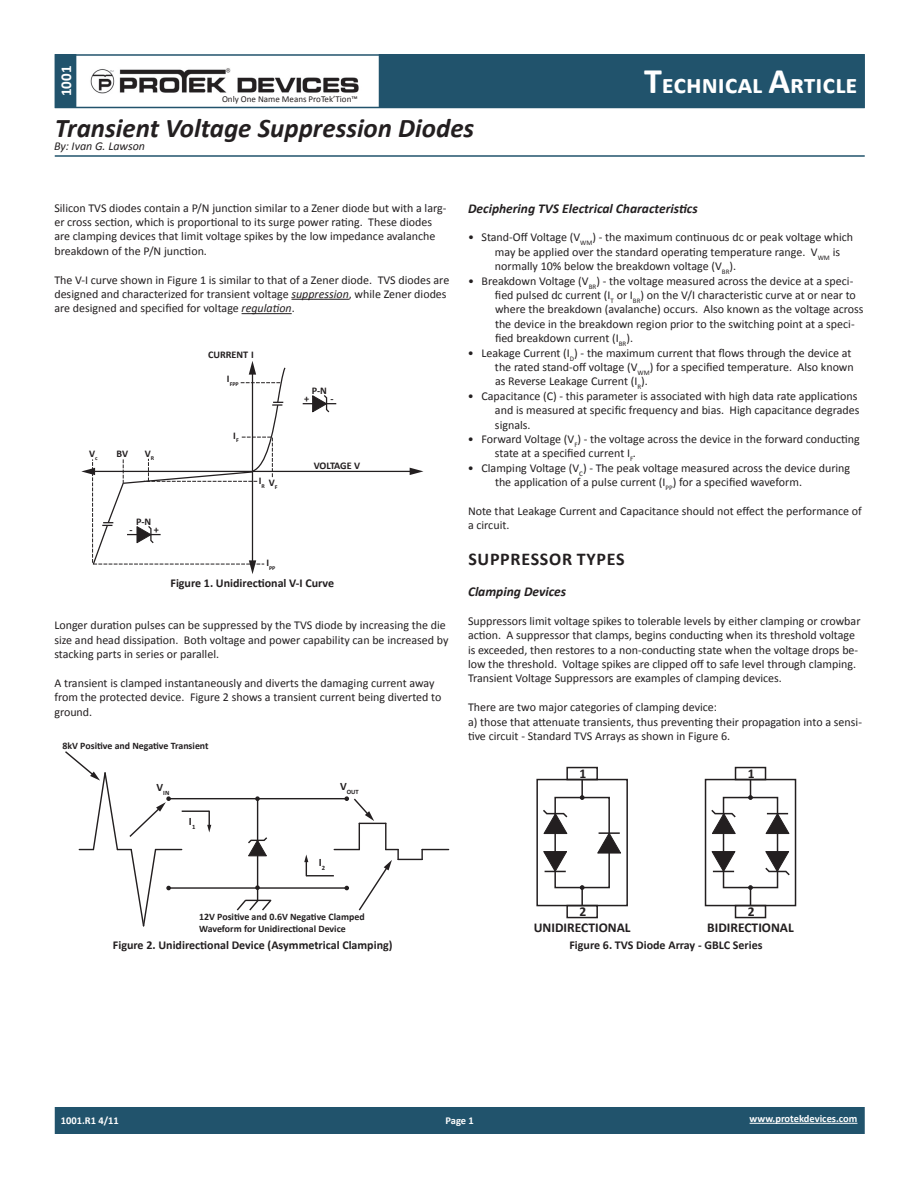
<style>
.page{position:relative;width:918px;height:1188px;background:#fff}
.page>*{position:absolute;margin:0;border:0;box-sizing:border-box;transform-origin:0 0}
.t1{font:italic 700 27px "Calibri";color:#231f20}
.t2{font:700 27px "Calibri";color:#fff}
.t3{font:700 18px "Calibri";letter-spacing:.04em;color:#231f20}
.t4{font:700 15px "Calibri";color:#fff}
.t5{font:italic 700 13.5px "Calibri";color:#231f20}
.t6{font:700 13.5px/16px "Calibri";color:#231f20;text-align:center}
.t7{font:12px/14.4px "Calibri";color:#231f20}
.t8{font:700 12px "Calibri";color:#231f20}
.t9{font:italic 12px "Calibri";color:#231f20}
.t10{font:700 11.25px "Calibri";color:#231f20}
.t11{font:700 10.5px "Calibri";color:#fff}
.t12{font:700 10.2px "Calibri";color:#231f20}
.t13{font:700 9.9px/11.9px "Calibri";color:#231f20}
.t14{font:9px "Calibri";color:#231f20}
.t15{font:700 6.6px "Calibri";color:#231f20}
.t16{font:700 6px "Calibri";color:#231f20}
.s1{font-size:36px}
.s2{font-style:italic}
</style>
<div class="page">
<div style="left:55px;top:1107px;width:810px;height:27px;background:#21536c"></div>
<div style="left:55px;top:54px;width:21px;height:54px;background:#21536c"></div>
<div style="left:379px;top:54px;width:486px;height:54px;background:#21536c"></div>
<div style="left:55px;top:54px;width:810px;height:54px;border:2px solid #21536c"></div>
<hr style="left:750px;top:1123px;width:107px;height:1px;background:#fff">
<hr style="left:55px;top:155px;width:810px;height:2px;background:#21536c">
<img style="left:90px;top:68px;width:269px;height:26px">
<hr style="left:291px;top:299px;width:58px;height:1px;background:#231f20">
<hr style="left:242px;top:313px;width:50px;height:1px;background:#231f20">
<hr style="left:252px;top:471px;width:160px;height:1px;background:#231f20">
<svg style="left:410px;top:468px;width:13px;height:7px"></svg>
<svg style="left:312px;top:395px;width:19px;height:18px"></svg>
<hr style="left:303px;top:403px;width:33px;height:1px;background:#231f20">
<svg style="left:81px;top:361px;width:206px;height:213px"></svg>
<hr style="left:127px;top:534px;width:34px;height:1px;background:#231f20">
<svg style="left:248px;top:836px;width:19px;height:20px"></svg>
<hr style="left:257px;top:799px;width:1px;height:101px;background:#231f20">
<hr style="left:169px;top:798px;width:178px;height:1px;background:#231f20">
<hr style="left:169px;top:887px;width:178px;height:2px;background:#231f20">
<svg style="left:236px;top:898px;width:36px;height:13px"></svg>
<svg style="left:255px;top:796px;width:5px;height:5px"></svg>
<svg style="left:255px;top:885px;width:5px;height:5px"></svg>
<svg style="left:65px;top:751px;width:146px;height:176px"></svg>
<svg style="left:304px;top:796px;width:145px;height:115px"></svg>
<div style="left:705px;top:779px;width:91px;height:127px;border:2px solid #231f20"></div>
<div style="left:735px;top:767px;width:31px;height:13px;border:2px solid #231f20"></div>
<div style="left:735px;top:905px;width:31px;height:13px;border:2px solid #231f20"></div>
<svg style="left:711px;top:851px;width:25px;height:21px"></svg>
<svg style="left:765px;top:851px;width:25px;height:26px"></svg>
<svg style="left:765px;top:813px;width:25px;height:21px"></svg>
<svg style="left:748px;top:888px;width:5px;height:18px"></svg>
<svg style="left:748px;top:780px;width:5px;height:17px"></svg>
<div style="left:723px;top:797px;width:55px;height:91px;border:2px solid #231f20"></div>
<svg style="left:711px;top:808px;width:25px;height:26px"></svg>
<div style="left:536px;top:779px;width:92px;height:127px;border:2px solid #231f20"></div>
<div style="left:566px;top:767px;width:32px;height:13px;border:2px solid #231f20"></div>
<div style="left:566px;top:905px;width:32px;height:13px;border:2px solid #231f20"></div>
<svg style="left:543px;top:851px;width:24px;height:21px"></svg>
<svg style="left:597px;top:832px;width:24px;height:22px"></svg>
<hr style="left:599px;top:832px;width:21px;height:2px;background:#231f20">
<svg style="left:580px;top:888px;width:4px;height:18px"></svg>
<svg style="left:580px;top:780px;width:4px;height:17px"></svg>
<div style="left:554px;top:797px;width:56px;height:91px;border:2px solid #231f20"></div>
<svg style="left:543px;top:808px;width:25px;height:26px"></svg>
<p class="t4" style="left:56px;top:96px;width:32px;rotate:-90deg">1001</p>
<h1 class="t2" style="left:644px;top:67px;width:215px"><span class="s1">T</span>echnical <span class="s1">A</span>rticle</h1>
<h1 class="t1" style="left:55px;top:111px;width:421px">Transient Voltage Suppression Diodes</h1>
<p class="t9" style="left:54px;top:138px;width:93px">By: Ivan G. Lawson</p>
<p class="t14" style="left:222px;top:93px;width:137px">Only One Name Means ProTek’Tion™</p>
<p class="t7" style="left:54px;top:200px;width:394px">Silicon TVS diodes contain a P/N junction similar to a Zener diode but with a larg&shy;er cross section, which is proportional to its surge power rating. These diodes are clamping devices that limit voltage spikes by the low impedance avalanche breakdown of the P/N junction.</p>
<p class="t7" style="left:54px;top:272px;width:396px">The V-I curve shown in Figure 1 is similar to that of a Zener diode. TVS diodes are designed and characterized for transient voltage <span class="s2">suppression</span>, while Zener diodes are designed and specified for voltage <span class="s2">regulation</span>.</p>
<p class="t12" style="left:208px;top:348px;width:47px">CURRENT I</p>
<p class="t12" style="left:89px;top:447px;width:10px">V<sub>c</sub></p>
<p class="t12" style="left:117px;top:447px;width:13px">BV</p>
<p class="t12" style="left:145px;top:447px;width:11px">V<sub>R</sub></p>
<p class="t12" style="left:136px;top:515px;width:17px">P-N</p>
<p class="t12" style="left:130px;top:524px;width:31px">- +</p>
<p class="t16" style="left:227px;top:380px;width:13px"><sup>I</sup>FPP</p>
<p class="t12" style="left:233px;top:429px;width:7px">I<sub>F</sub></p>
<p class="t12" style="left:259px;top:475px;width:8px">I<sub>R</sub></p>
<p class="t12" style="left:269px;top:476px;width:10px">V<sub>F</sub></p>
<p class="t12" style="left:312px;top:385px;width:17px">P-N</p>
<p class="t12" style="left:304px;top:393px;width:7px">+</p>
<p class="t12" style="left:330px;top:393px;width:5px">-</p>
<p class="t12" style="left:314px;top:460px;width:48px">VOLTAGE V</p>
<p class="t16" style="left:266px;top:564px;width:11px"><sup>I</sup>PP</p>
<p class="t8" style="left:171px;top:575px;width:165px">Figure 1. Unidirectional V-I Curve</p>
<p class="t7" style="left:54px;top:618px;width:396px">Longer duration pulses can be suppressed by the TVS diode by increasing the die size and head dissipation. Both voltage and power capability can be increased by stacking parts in series or parallel.</p>
<p class="t7" style="left:54px;top:676px;width:389px">A transient is clamped instantaneously and diverts the damaging current away from the protected device. Figure 2 shows a transient current being diverted to ground.</p>
<p class="t13" style="left:62px;top:740px;width:148px">8kV Positive and Negative Transient</p>
<p class="t15" style="left:157px;top:789px;width:14px"><sup>V</sup>IN</p>
<p class="t15" style="left:340px;top:787px;width:20px"><sup>V</sup>OUT</p>
<p class="t10" style="left:189px;top:814px;width:8px">I<sub>1</sub></p>
<p class="t10" style="left:319px;top:855px;width:8px">I<sub>2</sub></p>
<p class="t13" style="left:199px;top:911px;width:167px">12V Positive and 0.6V Negative Clamped<br>Waveform for Unidirectional Device</p>
<p class="t8" style="left:113px;top:937px;width:281px">Figure 2. Unidirectional Device (Asymmetrical Clamping)</p>
<p class="t5" style="left:468px;top:200px;width:231px">Deciphering TVS Electrical Characteristics</p>
<p class="t7" style="left:495px;top:230px;width:360px;text-indent:-27px">• Stand-Off Voltage (V<sub>WM</sub>) - the maximum continuous dc or peak voltage which may be applied over the standard operating temperature range. V<sub>WM</sub> is normally 10% below the breakdown voltage (V<sub>BR</sub>).</p>
<p class="t7" style="left:495px;top:273px;width:370px;text-indent:-27px">• Breakdown Voltage (V<sub>BR</sub>) - the voltage measured across the device at a speci&shy;fied pulsed dc current (I<sub>T</sub> or I<sub>BR</sub>) on the V/I characteristic curve at or near to where the breakdown (avalanche) occurs. Also known as the voltage across the device in the breakdown region prior to the switching point at a speci&shy;fied breakdown current (I<sub>BR</sub>).</p>
<p class="t7" style="left:495px;top:345px;width:360px;text-indent:-27px">• Leakage Current (I<sub>D</sub>) - the maximum current that flows through the device at the rated stand-off voltage (V<sub>WM</sub>) for a specified temperature. Also known as Reverse Leakage Current (I<sub>R</sub>).</p>
<p class="t7" style="left:495px;top:389px;width:366px;text-indent:-27px">• Capacitance (C) - this parameter is associated with high data rate applications and is measured at specific frequency and bias. High capacitance degrades signals.</p>
<p class="t7" style="left:495px;top:432px;width:366px;text-indent:-27px">• Forward Voltage (V<sub>F</sub>) - the voltage across the device in the forward conducting state at a specified current I<sub>F</sub>.</p>
<p class="t7" style="left:495px;top:461px;width:357px;text-indent:-27px">• Clamping Voltage (V<sub>C</sub>) - The peak voltage measured across the device during the application of a pulse current (I<sub>PP</sub>) for a specified waveform.</p>
<p class="t7" style="left:468px;top:504px;width:395px">Note that Leakage Current and Capacitance should not effect the performance of a circuit.</p>
<h2 class="t3" style="left:468px;top:548px;width:157px">Suppressor Types</h2>
<p class="t5" style="left:468px;top:583px;width:100px">Clamping Devices</p>
<p class="t7" style="left:468px;top:614px;width:394px">Suppressors limit voltage spikes to tolerable levels by either clamping or crowbar action. A suppressor that clamps, begins conducting when its threshold voltage is exceeded, then restores to a non-conducting state when the voltage drops be&shy;low the threshold. Voltage spikes are clipped off to safe level through clamping.<br>Transient Voltage Suppressors are examples of clamping devices.</p>
<p class="t7" style="left:468px;top:700px;width:396px">There are two major categories of clamping device:<br>a) those that attenuate transients, thus preventing their propagation into a sensi&shy;tive circuit - Standard TVS Arrays as shown in Figure 6.</p>
<p class="t6" style="left:579px;top:765px;width:8px">1</p>
<p class="t6" style="left:748px;top:765px;width:8px">1</p>
<p class="t6" style="left:534px;top:903px;width:98px">2<br>UNIDIRECTIONAL</p>
<p class="t6" style="left:748px;top:903px;width:8px">2</p>
<p class="t6" style="left:707px;top:919px;width:88px">BIDIRECTIONAL</p>
<p class="t8" style="left:569px;top:937px;width:195px">Figure 6. TVS Diode Array - GBLC Series</p>
<p class="t11" style="left:61px;top:1114px;width:60px">1001.R1 4/11</p>
<p class="t11" style="left:446px;top:1114px;width:30px">Page 1</p>
<p class="t11" style="left:750px;top:1112px;width:109px">www.protekdevices.com</p>
</div>
